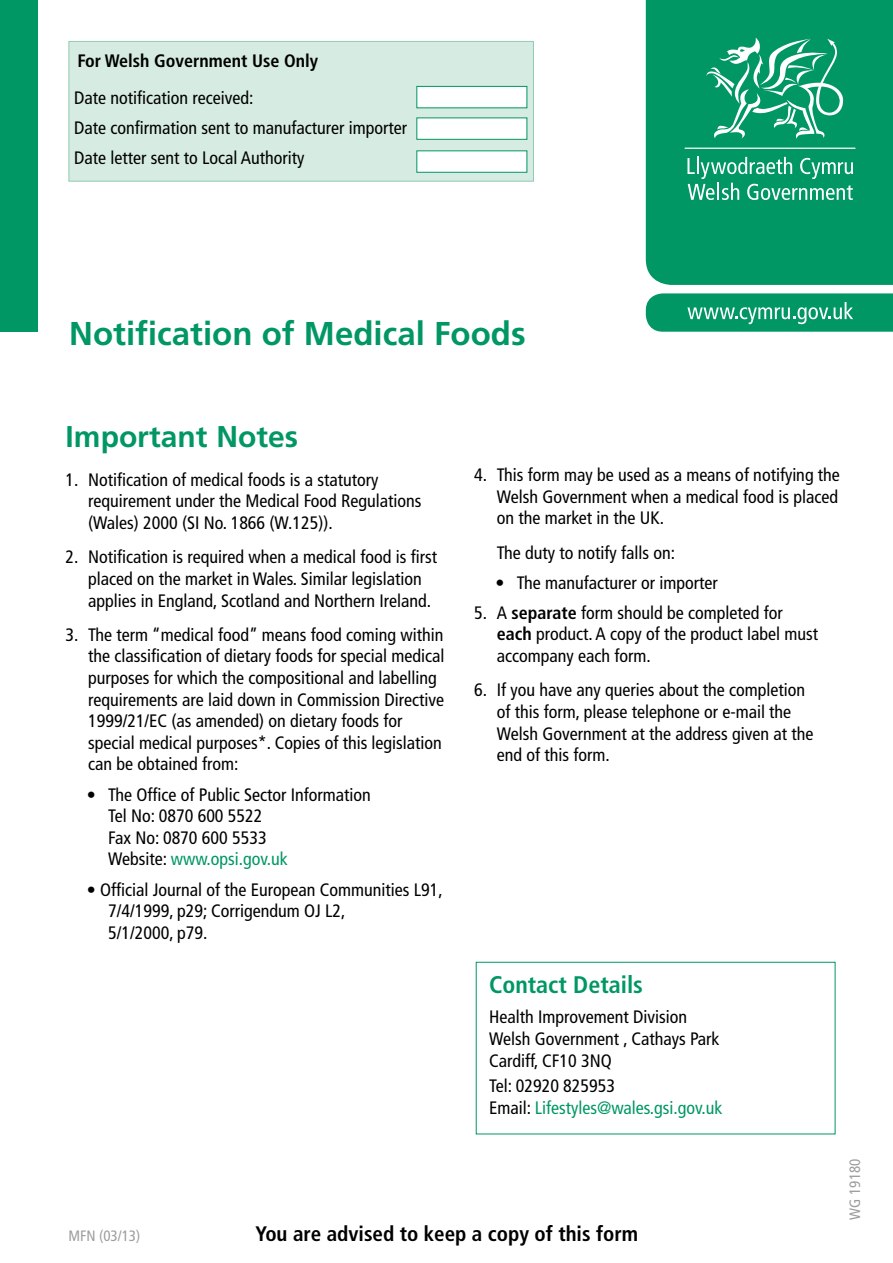
<style>
.page{position:relative;width:893px;height:1263px;background:#fff}
.page>*{position:absolute;margin:0;border:0;box-sizing:border-box;transform-origin:0 0}
.t1{font:700 33px "Frutiger LT Std";color:#009764}
.Heading{font:700 30px "Frutiger LT Std";color:#009764}
.t2{font:700 condensed 24px "Frutiger LT Std";color:#009764}
.t3{font:700 condensed 21px "Frutiger LT Std";color:#000}
.body_text{font:condensed 18px/21.6px "Frutiger LT Std";color:#000}
.Para_before_bullet{font:condensed 18px/21.6px "Frutiger LT Std";color:#000}
.Bullets{font:condensed 18px/21.6px "Frutiger LT Std";color:#000}
.t4{font:condensed 18px "Frutiger LT Std";color:#009764}
.t5{font:700 condensed 18px "Frutiger LT Std";color:#000}
.t6{font:condensed 15px "Frutiger LT Std";color:#9d9d9c}
.s1{color:#009764}
.s2{font-weight:700}
.s3{color:#000}
</style>
<div class="page">
<div style="left:69px;top:41px;width:465px;height:140px;background:#d6ebe1;border:1px solid #91ccb4"></div>
<div style="left:646px;top:0;width:247px;height:285px;background:#009764"></div>
<div style="left:0;top:0;width:38px;height:332px;background:#009764"></div>
<svg style="left:646px;top:293px;width:247px;height:39px;background:#1ca275"></svg>
<svg style="left:706px;top:38px;width:137px;height:101px;background:#36ad84"></svg>
<svg style="left:687px;top:157px;width:166px;height:43px;background:#39ae87"></svg>
<hr style="left:684px;top:148px;width:171px;height:1px;background:#fff">
<div style="left:416px;top:150px;width:111px;height:23px;background:#fff;border:1px solid #009764"></div>
<div style="left:416px;top:118px;width:111px;height:22px;background:#fff;border:1px solid #009764"></div>
<div style="left:416px;top:86px;width:111px;height:22px;background:#fff;border:1px solid #009764"></div>
<p class="t5" style="left:77px;top:50px;width:242px">For Welsh Government Use Only</p>
<p class="Para_before_bullet" style="left:74px;top:87px;width:181px">Date notification received:</p>
<p class="Para_before_bullet" style="left:74px;top:117px;width:334px">Date confirmation sent to manufacturer importer</p>
<p class="Para_before_bullet" style="left:74px;top:147px;width:232px">Date letter sent to Local Authority</p>
<p class="t1" style="left:69px;top:315px;width:458px">Notification of Medical Foods</p>
<p class="Heading" style="left:66px;top:419px;width:234px">Important Notes</p>
<p class="body_text" style="left:88px;top:469px;width:335px;text-indent:-22px">1. Notification of medical foods is a statutory requirement under the Medical Food Regulations (Wales) 2000 (SI No. 1866 (W.125)).</p>
<p class="body_text" style="left:88px;top:546px;width:350px;text-indent:-22px">2. Notification is required when a medical food is first placed on the market in Wales. Similar legislation applies in England, Scotland and Northern Ireland.</p>
<p class="Para_before_bullet" style="left:88px;top:624px;width:358px;text-indent:-22px">3. The term “medical food” means food coming within the classification of dietary foods for special medical purposes for which the compositional and labelling requirements are laid down in Commission Directive 1999/21/EC (as amended) on dietary foods for special medical purposes*. Copies of this legislation can be obtained from:</p>
<p class="Bullets" style="left:108px;top:784px;width:264px;text-indent:-21px">• The Office of Public Sector Information<br>Tel No: 0870 600 5522<br>Fax No: 0870 600 5533<br>Website: <span class="s1">www.opsi.gov.uk</span></p>
<p class="Bullets" style="left:108px;top:878px;width:336px;text-indent:-21px">• Official Journal of the European Communities L91,<br>7/4/1999, p29; Corrigendum OJ L2,<br>5/1/2000, p79.</p>
<p class="body_text" style="left:497px;top:464px;width:345px;text-align:justify;text-indent:-22px">4. This form may be used as a means of notifying the Welsh Government when a medical food is placed on the market in the UK.</p>
<p class="Para_before_bullet" style="left:497px;top:542px;width:180px">The duty to notify falls on:</p>
<p class="Bullets" style="left:496px;top:572px;width:224px">• The manufacturer or importer</p>
<p class="body_text" style="left:497px;top:602px;width:323px;text-indent:-22px">5. A <span class="s2">separate</span> form should be completed for <span class="s2">each</span> product. A copy of the product label must accompany each form.</p>
<p class="body_text" style="left:497px;top:679px;width:318px;text-indent:-22px">6. If you have any queries about the completion of this form, please telephone or e-mail the Welsh Government at the address given at the end of this form.</p>
<p class="t2" style="left:489px;top:971px;width:155px">Contact Details</p>
<p class="Para_before_bullet" style="left:489px;top:1006px;width:199px">Health Improvement Division</p>
<p class="Para_before_bullet" style="left:489px;top:1028px;width:232px">Welsh Government , Cathays Park</p>
<p class="Para_before_bullet" style="left:489px;top:1049px;width:124px">Cardiff, CF10 3NQ</p>
<p class="Para_before_bullet" style="left:489px;top:1075px;width:127px">Tel: 02920 825953</p>
<p class="t4" style="left:489px;top:1097px;width:235px"><span class="s3">Email:</span> Lifestyles@wales.gsi.gov.uk</p>
<p class="t6" style="left:68px;top:1227px;width:73px">MFN (03/13)</p>
<p class="t3" style="left:256px;top:1221px;width:384px">You are advised to keep a copy of this form</p>
<p class="t6" style="left:846px;top:1219px;width:62px;rotate:-90deg">WG 19180</p>
</div>
